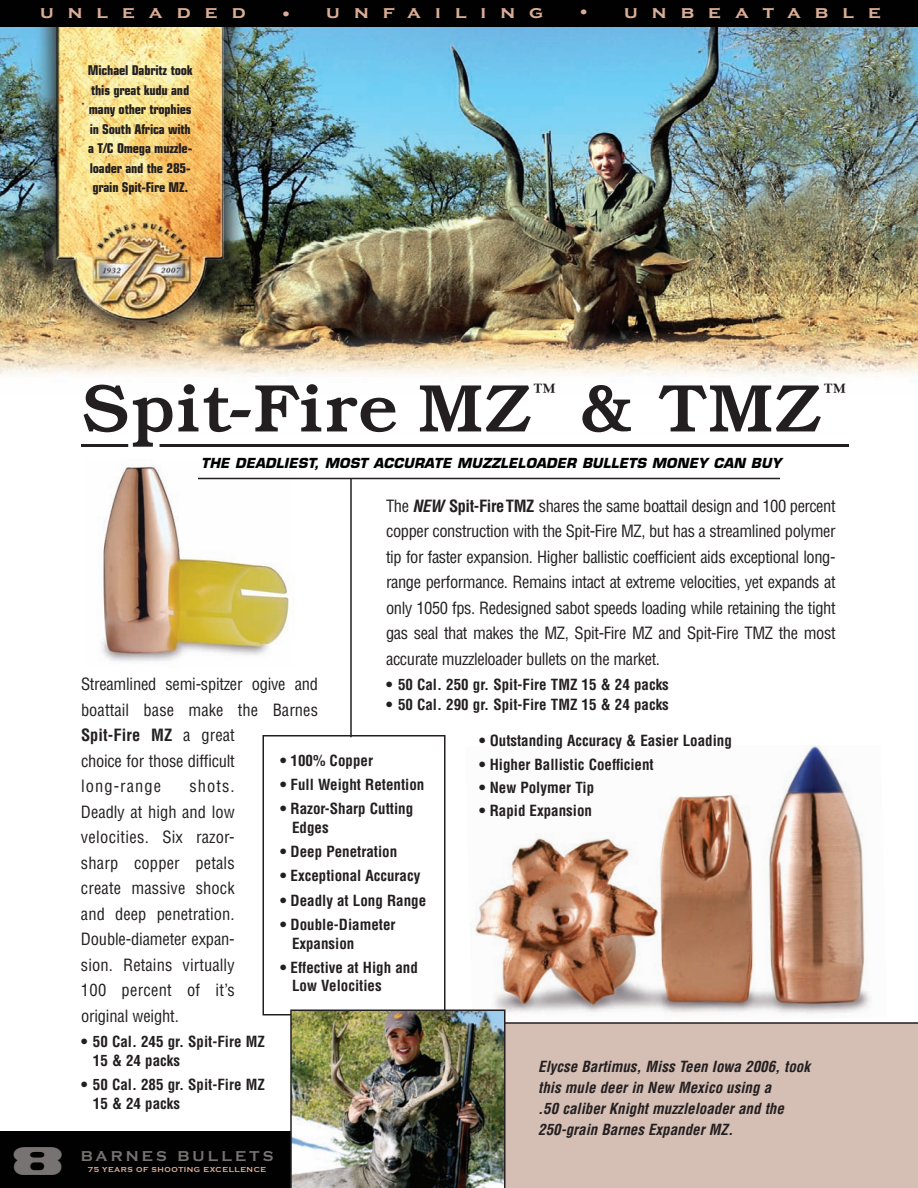
<style>
.page{position:relative;width:918px;height:1188px;background:#fff}
.page>*{position:absolute;margin:0;border:0;box-sizing:border-box;transform-origin:0 0}
.t1{font:500 67.5px "Bookman";letter-spacing:.01em;color:#231f20;scale:1.08 1}
.t2{font:500 67.5px "Bookman";letter-spacing:.01em;color:#231f20}
.t3{font:40.65px "Sofachrome";color:#767372}
.t4{font:500 22.5px "Bookman";color:#231f20}
.t5{font:700 18px "Copperplate Gothic";letter-spacing:.715em;color:#daae96;scale:1.1 1}
.t6{font:condensed 16.5px/25.5px "Helvetica";letter-spacing:-.015em;color:#231f20;text-align:justify}
.t7{font:700 condensed 15px/18.8px "Helvetica";color:#231f20}
.t8{font:italic 700 condensed 15px/21px "Helvetica";color:#231f20}
.t9{font:700 14.85px "Copperplate Gothic";letter-spacing:.215em;color:#767372}
.t10{font:700 condensed 13.5px/19.5px "Eurostile";letter-spacing:-.015em;color:#231f20;text-align:center}
.t11{font:italic 700 13.5px "Eurostile";letter-spacing:.015em;color:#010101}
.t12{font:700 7.5px "Copperplate Gothic";letter-spacing:.07em;color:#daae96}
.s1{font-weight:700;font-style:italic}
.s2{font-weight:700}
</style>
<div class="page">
<img style="left:466px;top:745px;width:405px;height:269px">
<img style="left:0;top:27px;width:918px;height:350px">
<div style="left:0;top:0;width:918px;height:27px;background:#010101"></div>
<div style="left:0;top:1132px;width:298px;height:56px;background:#010101"></div>
<hr style="left:81px;top:444px;width:47px;height:3px;background:#231f20">
<img style="left:101px;top:465px;width:194px;height:197px">
<hr style="left:160px;top:444px;width:689px;height:3px;background:#231f20">
<hr style="left:198px;top:478px;width:582px;height:1px;background:#231f20">
<hr style="left:350px;top:478px;width:2px;height:259px;background:#231f20">
<div style="left:262px;top:735px;width:184px;height:281px;border:2px solid #231f20"></div>
<div style="left:461px;top:1023px;width:457px;height:165px;background:#d5bfb5"></div>
<hr style="left:460px;top:1022px;width:458px;height:2px;background:#231f20">
<img style="left:290px;top:1010px;width:216px;height:178px">
<p class="t5" style="left:40px;top:2px;width:188px">unleaded</p>
<p class="t5" style="left:279px;top:2px;width:242px">• unfailing</p>
<p class="t5" style="left:577px;top:2px;width:277px">• unbeatable</p>
<p class="t10" style="left:88px;top:62px;width:106px">Michael Dabritz took this great kudu and many other trophies in South Africa with a T/C Omega muzzle&shy;loader and the 285- grain Spit-Fire MZ.</p>
<h1 class="t1" style="left:81px;top:385px;width:420px">Spit-Fire MZ</h1>
<h3 class="t4" style="left:534px;top:384px;width:24px">™</h3>
<h1 class="t2" style="left:579px;top:385px;width:245px">&amp; TMZ</h1>
<h3 class="t4" style="left:824px;top:384px;width:24px">™</h3>
<p class="t11" style="left:201px;top:458px;width:582px">THE DEADLIEST, MOST ACCURATE MUZZLELOADER BULLETS MONEY CAN BUY</p>
<h2 class="t3" style="left:13px;top:1141px;width:51px">8</h2>
<p class="t6" style="left:386px;top:493px;width:451px">The <span class="s1">NEW</span> <span class="s2">Spit-FireTMZ</span> shares the same boattail design and 100 percent copper construction with the Spit-Fire MZ, but has a streamlined polymer tip for faster expansion. Higher ballistic coefficient aids exceptional long&shy;range performance. Remains intact at extreme velocities, yet expands at only 1050 fps. Redesigned sabot speeds loading while retaining the tight gas seal that makes the MZ, Spit-Fire MZ and Spit-Fire TMZ the most accurate muzzleloader bullets on the market.</p>
<p class="t7" style="left:386px;top:675px;width:284px">• 50 Cal. 250 gr. Spit-Fire TMZ 15 &amp; 24 packs</p>
<p class="t7" style="left:386px;top:696px;width:284px">• 50 Cal. 290 gr. Spit-Fire TMZ 15 &amp; 24 packs</p>
<p class="t6" style="left:81px;top:672px;width:239px;text-align:left">Streamlined semi-spitzer ogive and boattail base make the Barnes<br><span class="s2">Spit-Fire MZ</span> a great<br>choice for those difficult long-range</p>
<p class="t7" style="left:479px;top:732px;width:254px">• Outstanding Accuracy &amp; Easier Loading</p>
<p class="t7" style="left:479px;top:755px;width:176px">• Higher Ballistic Coefficient</p>
<p class="t7" style="left:479px;top:779px;width:117px">• New Polymer Tip</p>
<p class="t7" style="left:479px;top:802px;width:114px">• Rapid Expansion</p>
<p class="t7" style="left:280px;top:752px;width:94px">• 100% Copper</p>
<p class="t7" style="left:280px;top:776px;width:146px">• Full Weight Retention</p>
<p class="t7" style="left:292px;top:800px;width:123px;text-indent:-12px">• Razor-Sharp Cutting<br>Edges</p>
<p class="t7" style="left:280px;top:843px;width:119px">• Deep Penetration</p>
<p class="t7" style="left:280px;top:867px;width:142px">• Exceptional Accuracy</p>
<p class="t7" style="left:280px;top:891px;width:148px">• Deadly at Long Range</p>
<p class="t7" style="left:292px;top:915px;width:105px;text-indent:-12px">• Double-Diameter<br>Expansion</p>
<p class="t7" style="left:292px;top:958px;width:127px;text-indent:-12px">• Effective at High and<br>Low Velocities</p>
<p class="t6" style="left:81px;top:774px;width:155px;text-indent:109px">shots.<br>Deadly at high and low velocities. Six razor&shy;sharp copper petals create massive shock and deep penetration.<br>Double-diameter expan&shy;sion. Retains virtually 100 percent of it’s original weight.</p>
<p class="t7" style="left:93px;top:1033px;width:173px;text-indent:-12px">• 50 Cal. 245 gr. Spit-Fire MZ<br>15 &amp; 24 packs</p>
<p class="t7" style="left:93px;top:1075px;width:173px;text-indent:-12px">• 50 Cal. 285 gr. Spit-Fire MZ<br>15 &amp; 24 packs</p>
<p class="t8" style="left:538px;top:1056px;width:273px">Elycse Bartimus, Miss Teen Iowa 2006, took this mule deer in New Mexico using a<br>.50 caliber Knight muzzleloader and the 250-grain Barnes Expander MZ.</p>
<p class="t9" style="left:81px;top:1147px;width:194px">BARNES BULLETS</p>
<p class="t12" style="left:88px;top:1165px;width:180px">75 YEARS OF SHOOTING EXCELLENCE</p>
</div>
